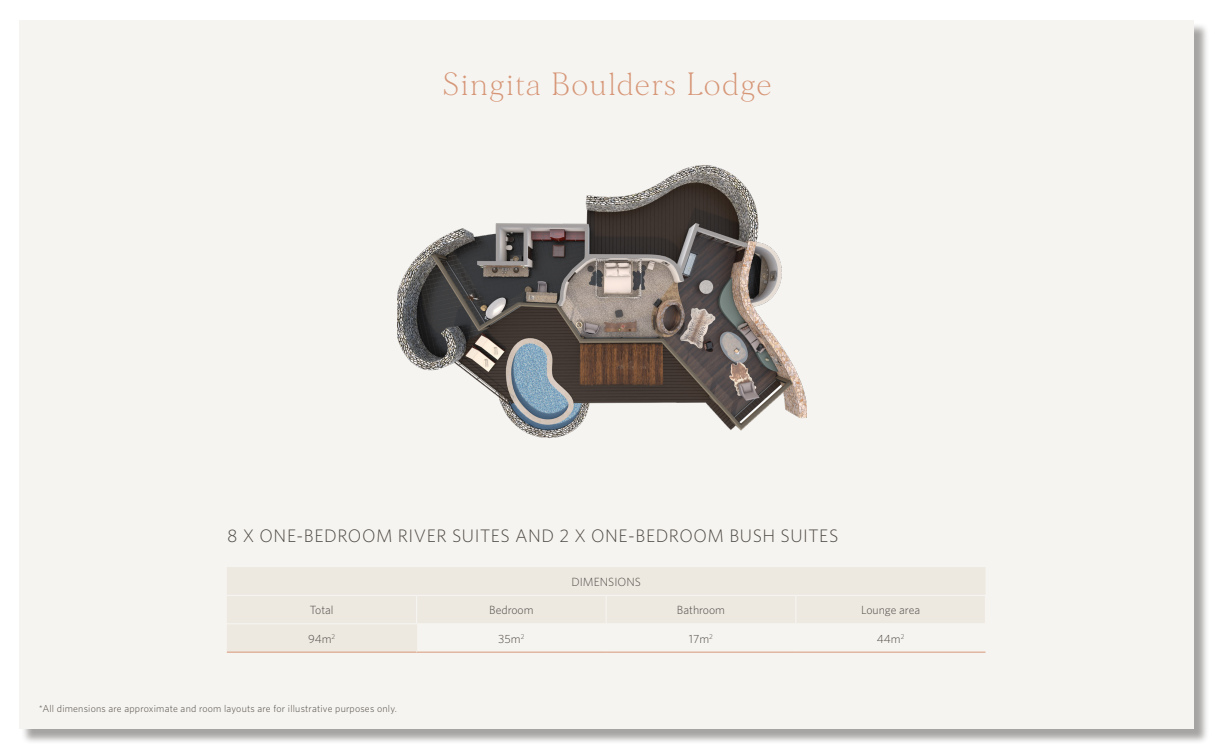
<style>
.page{position:relative;width:1213px;height:750px;background:#fff}
.page>*{position:absolute;margin:0;border:0;box-sizing:border-box;transform-origin:0 0}
.t1{font:200 30.62px "Morion";letter-spacing:.05em;color:#d69677}
.t2{font:300 18.12px "Whitney";letter-spacing:.03em;color:#4d4945}
.t3{font:300 11.88px "Whitney";color:#4d4945}
.t4{font:300 10px "Whitney";letter-spacing:.02em;color:#4d4945}
</style>
<div class="page">
<div style="left:21px;top:23px;width:1188px;height:722px;background:#4d4945;opacity:.5"></div>
<div style="left:19px;top:21px;width:1174px;height:708px;background:#f6f4f0"></div>
<img style="left:397px;top:165px;width:409px;height:274px">
<div style="left:227px;top:567px;width:758px;height:28px;background:#ede9e1"></div>
<hr style="left:227px;top:652px;width:189px;height:1px;background:#d69677">
<hr style="left:416px;top:652px;width:190px;height:1px;background:#d69677">
<hr style="left:606px;top:652px;width:190px;height:1px;background:#d69677">
<hr style="left:796px;top:652px;width:189px;height:1px;background:#d69677">
<svg style="left:227px;top:596px;width:758px;height:56px"></svg>
<hr style="left:227px;top:623px;width:189px;height:1px;background:#f6f4f0">
<hr style="left:416px;top:623px;width:190px;height:1px;background:#f6f4f0">
<hr style="left:606px;top:623px;width:190px;height:1px;background:#f6f4f0">
<hr style="left:796px;top:623px;width:190px;height:1px;background:#f6f4f0">
<h1 class="t1" style="left:443px;top:67px;width:330px">Singita Boulders Lodge</h1>
<h2 class="t2" style="left:227px;top:524px;width:612px">8 X ONE-BEDROOM RIVER SUITES AND 2 X ONE-BEDROOM BUSH SUITES</h2>
<p class="t3" style="left:571px;top:574px;width:71px">DIMENSIONS</p>
<p class="t3" style="left:310px;top:602px;width:25px">Total</p>
<p class="t3" style="left:489px;top:602px;width:46px">Bedroom</p>
<p class="t3" style="left:677px;top:602px;width:50px">Bathroom</p>
<p class="t3" style="left:861px;top:602px;width:60px">Lounge area</p>
<p class="t3" style="left:308px;top:631px;width:29px">94m<sup>2</sup></p>
<p class="t3" style="left:498px;top:631px;width:28px">35m<sup>2</sup></p>
<p class="t3" style="left:689px;top:631px;width:26px">17m<sup>2</sup></p>
<p class="t3" style="left:876px;top:631px;width:29px">44m<sup>2</sup></p>
<p class="t4" style="left:39px;top:702px;width:359px">*All dimensions are approximate and room layouts are for illustrative purposes only.</p>
</div>
